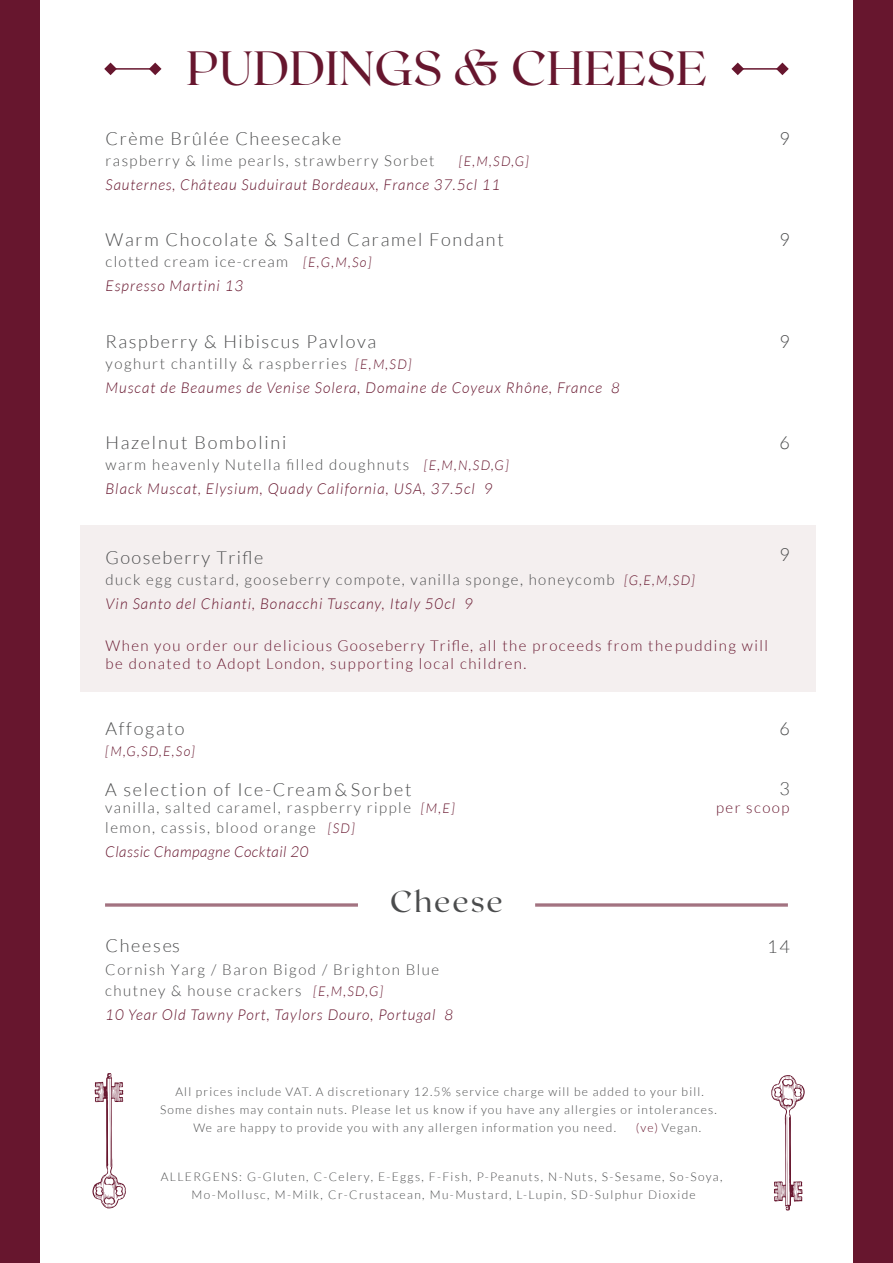
<style>
.page{position:relative;width:893px;height:1263px;background:#fff}
.page>*{position:absolute;margin:0;border:0;box-sizing:border-box;transform-origin:0 0}
.t1{font:48px "Roxborough CF";letter-spacing:.01em;color:#67162e}
.t2{font:30px "Roxborough CF";letter-spacing:.07em;color:#4b4c4d}
.t3{font:300 18px "Lato";letter-spacing:.095em;color:#4b4c4d}
.t4{font:300 15px/24px "Lato";letter-spacing:.095em;color:#4b4c4d}
.t5{font:italic 300 15px/24px "Lato";letter-spacing:.065em;color:#67162e}
.t6{font:300 15px/18px "Lato";letter-spacing:.1em;color:#67162e}
.t7{font:italic 300 15px/24px "Lato";letter-spacing:.035em;color:#67162e}
.t8{font:italic 300 13.5px "Lato";letter-spacing:.1em;color:#67162e}
.t9{font:300 12px/18px "Lato";letter-spacing:.1em;color:#4b4c4d;text-align:center}
.s1{font-style:italic;font-size:13.5px;color:#67162e}
.s2{font-style:italic;color:#67162e}
.s3{font-style:normal;color:#4b4c4d}
.s4{font-size:13.5px}
.s5{color:#67162e}
</style>
<div class="page">
<div style="left:853px;top:0;width:40px;height:1263px;background:#67162e"></div>
<div style="left:0;top:0;width:40px;height:1263px;background:#67162e"></div>
<svg style="left:771px;top:1075px;width:34px;height:135px"></svg>
<svg style="left:92px;top:1073px;width:34px;height:135px"></svg>
<hr style="left:111px;top:68px;width:44px;height:2px;background:#67162e">
<svg style="left:104px;top:63px;width:13px;height:12px"></svg>
<svg style="left:149px;top:63px;width:13px;height:12px"></svg>
<hr style="left:738px;top:68px;width:44px;height:2px;background:#67162e">
<svg style="left:731px;top:63px;width:13px;height:12px"></svg>
<svg style="left:776px;top:63px;width:13px;height:12px"></svg>
<div style="left:80px;top:525px;width:735px;height:167px;background:#f4efef"></div>
<hr style="left:105px;top:903px;width:253px;height:1px;background:#66172e">
<hr style="left:105px;top:905px;width:253px;height:1px;background:#66172e">
<hr style="left:535px;top:903px;width:253px;height:1px;background:#66172e">
<hr style="left:535px;top:905px;width:253px;height:1px;background:#66172e">
<h1 class="t1" style="left:186px;top:37px;width:522px">PUDDINGS &amp; CHEESE</h1>
<h3 class="t3" style="left:106px;top:129px;width:237px">Crème Brûlée Cheesecake</h3>
<p class="t4" style="left:106px;top:149px;width:330px">raspberry &amp; lime pearls, strawberry Sorbet</p>
<p class="t8" style="left:459px;top:154px;width:72px">[E,M,SD,G]</p>
<p class="t5" style="left:106px;top:173px;width:396px">Sauternes, Château Suduiraut Bordeaux, France 37.5cl 11</p>
<h3 class="t3" style="left:106px;top:230px;width:400px">Warm Chocolate &amp; Salted Caramel Fondant</h3>
<p class="t4" style="left:106px;top:250px;width:268px">clotted cream ice-cream <span class="s1">[E,G,M,So]<br></span><span class="s2">Espresso Martini 13</span></p>
<h3 class="t3" style="left:106px;top:332px;width:272px">Raspberry &amp; Hibiscus Pavlova</h3>
<p class="t5" style="left:106px;top:352px;width:516px"><span class="s3">yoghurt chantilly &amp; raspberries</span> <span class="s4">[E,M,SD]<br></span>Muscat de Beaumes de Venise Solera, Domaine de Coyeux Rhône, France 8</p>
<h3 class="t3" style="left:780px;top:129px;width:12px">9</h3>
<h3 class="t3" style="left:780px;top:230px;width:12px">9</h3>
<h3 class="t3" style="left:780px;top:332px;width:12px">9</h3>
<h3 class="t3" style="left:106px;top:433px;width:182px">Hazelnut Bombolini</h3>
<h3 class="t3" style="left:780px;top:433px;width:12px">6</h3>
<p class="t5" style="left:106px;top:453px;width:405px"><span class="s3">warm heavenly Nutella filled doughnuts</span> <span class="s4">[E,M,N,SD,G]<br></span>Black Muscat, Elysium, Quady California, USA, 37.5cl 9</p>
<h3 class="t3" style="left:106px;top:548px;width:159px">Gooseberry Trifle</h3>
<p class="t4" style="left:106px;top:568px;width:591px">duck egg custard, gooseberry compote, vanilla sponge, honeycomb <span class="s1">[G,E,M,SD]<br></span><span class="s2">Vin Santo del Chianti, Bonacchi Tuscany, Italy 50cl 9</span></p>
<p class="t6" style="left:106px;top:637px;width:664px">When you order our delicious Gooseberry Trifle, all the proceeds from the pudding will be donated to Adopt London, supporting local children.</p>
<h3 class="t3" style="left:780px;top:545px;width:12px">9</h3>
<h3 class="t3" style="left:105px;top:719px;width:81px">Affogato</h3>
<p class="t8" style="left:105px;top:744px;width:91px">[M,G,SD,E,So]</p>
<h3 class="t3" style="left:779px;top:719px;width:12px">6</h3>
<h3 class="t3" style="left:105px;top:779px;width:308px">A selection of Ice-Cream &amp; Sorbet</h3>
<p class="t7" style="left:105px;top:816px;width:251px"><span class="s3">lemon, cassis, blood orange</span> <span class="s4">[SD]<br></span>Classic Champagne Cocktail 20</p>
<p class="t4" style="left:105px;top:796px;width:351px">vanilla, salted caramel, raspberry ripple <span class="s1">[M,E]</span></p>
<h2 class="t2" style="left:390px;top:882px;width:114px">Cheese</h2>
<h3 class="t3" style="left:105px;top:936px;width:76px">Cheeses</h3>
<p class="t4" style="left:105px;top:978px;width:198px">chutney &amp; house crackers</p>
<p class="t4" style="left:105px;top:957px;width:335px">Cornish Yarg / Baron Bigod / Brighton Blue</p>
<p class="t8" style="left:313px;top:984px;width:72px">[E,M,SD,G]</p>
<p class="t5" style="left:105px;top:1003px;width:349px">10 Year Old Tawny Port, Taylors Douro, Portugal 8</p>
<h3 class="t3" style="left:779px;top:779px;width:12px">3</h3>
<p class="t6" style="left:716px;top:798px;width:75px">per scoop</p>
<h3 class="t3" style="left:767px;top:936px;width:24px">14</h3>
<p class="t9" style="left:175px;top:1083px;width:530px">All prices include VAT. A discretionary 12.5% service charge will be added to your bill.</p>
<p class="t9" style="left:160px;top:1101px;width:558px">Some dishes may contain nuts. Please let us know if you have any allergies or intolerances.</p>
<p class="t9" style="left:193px;top:1119px;width:424px">We are happy to provide you with any allergen information you need.</p>
<p class="t9" style="left:636px;top:1119px;width:67px"><span class="s5">(ve)</span> Vegan.</p>
<p class="t9" style="left:161px;top:1168px;width:563px">ALLERGENS: G-Gluten, C-Celery, E-Eggs, F-Fish, P-Peanuts, N-Nuts, S-Sesame, So-Soya,<br>Mo-Mollusc, M-Milk, Cr-Crustacean, Mu-Mustard, L-Lupin, SD-Sulphur Dioxide</p>
</div>
